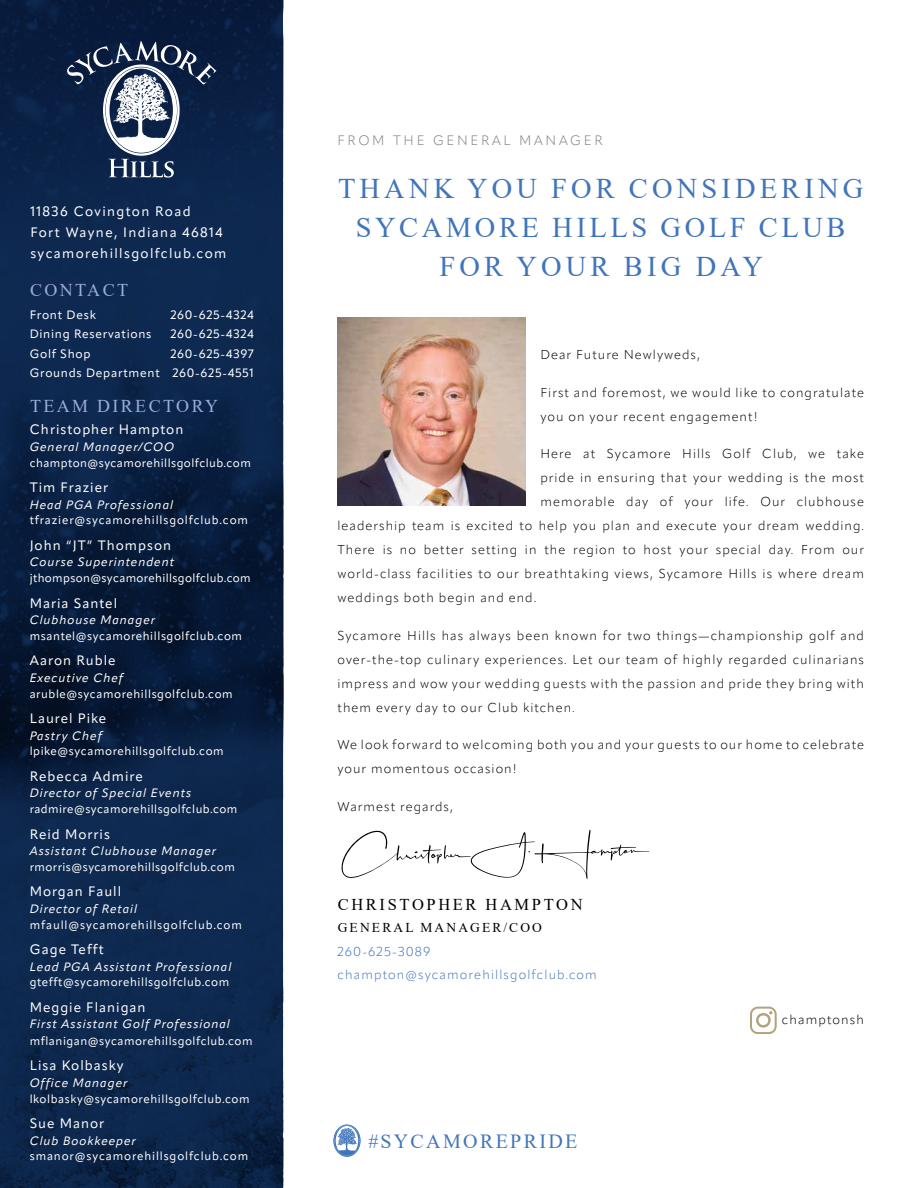
<style>
.page{position:relative;width:918px;height:1188px;background:#fff}
.page>*{position:absolute;margin:0;border:0;box-sizing:border-box;transform-origin:0 0}
.t1{font:28.5px/39px "Times New Roman";letter-spacing:.145em;color:#4175ba;text-align:center}
.t2{font:20.1px "Times New Roman";letter-spacing:.115em;color:#4175ba}
.t3{font:18px "Times New Roman";letter-spacing:.135em;color:#9aacd9}
.t4{font:16.5px "Times New Roman";letter-spacing:.16em;color:#000}
.t5{font:13.5px "Apparat";letter-spacing:.075em;color:#fff}
.t6{font:13.5px/21px "Apparat";letter-spacing:.1em;color:#fff}
.t7{font:300 13.5px "Apparat";letter-spacing:.2em;color:#808285}
.t8{font:13.5px "Times New Roman";letter-spacing:.16em;color:#000}
.t9{font:300 12.75px/24px "Apparat";letter-spacing:.08em;color:#000}
.t10{font:300 12.75px/22.5px "Apparat";letter-spacing:.09em;color:#4175ba}
.t11{font:italic 12px "Apparat";letter-spacing:.075em;color:#fff}
.t12{font:12px/19.5px "Apparat";letter-spacing:.06em;color:#fff;text-align:right}
.t13{font:11.7px "Apparat";letter-spacing:.05em;color:#fff}
.t14{font:11.7px "Apparat";letter-spacing:.075em;color:#fff}
.t15{font:11.7px "Apparat";letter-spacing:.03em;color:#fff}
</style>
<div class="page">
<svg style="left:341px;top:830px;width:308px;height:49px"></svg>
<svg style="left:750px;top:1007px;width:27px;height:27px"></svg>
<svg style="left:0;top:0;width:284px;height:1188px;background:#0b2347"></svg>
<svg style="left:67px;top:41px;width:149px;height:137px;background:#3f516d"></svg>
<img style="left:338px;top:317px;width:188px;height:189px">
<svg style="left:333px;top:1125px;width:28px;height:32px"></svg>
<p class="t6" style="left:30px;top:201px;width:198px">11836 Covington Road<br>Fort Wayne, Indiana 46814 sycamorehillsgolfclub.com</p>
<h3 class="t3" style="left:30px;top:278px;width:100px">CONTACT</h3>
<p class="t12" style="left:30px;top:305px;width:68px">Front Desk</p>
<p class="t12" style="left:171px;top:305px;width:85px">260-625-4324</p>
<p class="t12" style="left:30px;top:324px;width:123px">Dining Reservations</p>
<p class="t12" style="left:171px;top:324px;width:85px">260-625-4324</p>
<p class="t12" style="left:30px;top:344px;width:62px">Golf Shop</p>
<p class="t12" style="left:30px;top:344px;width:226px">260-625-4397<br>Grounds Department 260-625-4551</p>
<h3 class="t3" style="left:30px;top:393px;width:190px">TEAM DIRECTORY</h3>
<p class="t5" style="left:30px;top:422px;width:155px">Christopher Hampton</p>
<p class="t11" style="left:30px;top:439px;width:146px">General Manager/COO</p>
<p class="t13" style="left:30px;top:456px;width:223px">champton@sycamorehillsgolfclub.com</p>
<p class="t5" style="left:30px;top:479px;width:80px">Tim Frazier</p>
<p class="t11" style="left:30px;top:497px;width:145px">Head PGA Professional</p>
<p class="t14" style="left:30px;top:513px;width:220px">tfrazier@sycamorehillsgolfclub.com</p>
<p class="t5" style="left:30px;top:537px;width:143px">John “JT” Thompson</p>
<p class="t11" style="left:30px;top:555px;width:146px">Course Superintendent</p>
<p class="t15" style="left:30px;top:571px;width:223px">jthompson@sycamorehillsgolfclub.com</p>
<p class="t5" style="left:30px;top:595px;width:89px">Maria Santel</p>
<p class="t11" style="left:30px;top:613px;width:127px">Clubhouse Manager</p>
<p class="t13" style="left:30px;top:629px;width:214px">msantel@sycamorehillsgolfclub.com</p>
<p class="t5" style="left:30px;top:653px;width:87px">Aaron Ruble</p>
<p class="t11" style="left:30px;top:670px;width:95px">Executive Chef</p>
<p class="t13" style="left:30px;top:687px;width:205px">aruble@sycamorehillsgolfclub.com</p>
<p class="t5" style="left:30px;top:710px;width:78px">Laurel Pike</p>
<p class="t11" style="left:30px;top:728px;width:74px">Pastry Chef</p>
<p class="t13" style="left:30px;top:744px;width:196px">lpike@sycamorehillsgolfclub.com</p>
<p class="t5" style="left:30px;top:768px;width:115px">Rebecca Admire</p>
<p class="t11" style="left:30px;top:786px;width:163px">Director of Special Events</p>
<p class="t13" style="left:30px;top:802px;width:209px">radmire@sycamorehillsgolfclub.com</p>
<p class="t5" style="left:30px;top:826px;width:82px">Reid Morris</p>
<p class="t11" style="left:30px;top:844px;width:188px">Assistant Clubhouse Manager</p>
<p class="t13" style="left:30px;top:860px;width:207px">rmorris@sycamorehillsgolfclub.com</p>
<p class="t5" style="left:30px;top:884px;width:93px">Morgan Faull</p>
<p class="t11" style="left:30px;top:901px;width:109px">Director of Retail</p>
<p class="t14" style="left:30px;top:918px;width:214px">mfaull@sycamorehillsgolfclub.com</p>
<p class="t5" style="left:30px;top:941px;width:76px">Gage Tefft</p>
<p class="t11" style="left:30px;top:959px;width:203px">Lead PGA Assistant Professional</p>
<p class="t13" style="left:30px;top:975px;width:201px">gtefft@sycamorehillsgolfclub.com</p>
<p class="t5" style="left:30px;top:999px;width:117px">Meggie Flanigan</p>
<p class="t11" style="left:30px;top:1017px;width:202px">First Assistant Golf Professional</p>
<p class="t13" style="left:30px;top:1034px;width:224px">mflanigan@sycamorehillsgolfclub.com</p>
<p class="t5" style="left:30px;top:1058px;width:95px">Lisa Kolbasky</p>
<p class="t11" style="left:30px;top:1075px;width:99px">Office Manager</p>
<p class="t13" style="left:30px;top:1092px;width:222px">lkolbasky@sycamorehillsgolfclub.com</p>
<p class="t5" style="left:30px;top:1115px;width:76px">Sue Manor</p>
<p class="t11" style="left:30px;top:1133px;width:108px">Club Bookkeeper</p>
<p class="t14" style="left:30px;top:1149px;width:220px">smanor@sycamorehillsgolfclub.com</p>
<p class="t7" style="left:338px;top:133px;width:267px">FROM THE GENERAL MANAGER</p>
<h1 class="t1" style="left:338px;top:168px;width:527px">THANK YOU FOR CONSIDERING<br>SYCAMORE HILLS GOLF CLUB<br>FOR YOUR BIG DAY</h1>
<p class="t9" style="left:540px;top:343px;width:161px">Dear Future Newlyweds,</p>
<p class="t9" style="left:540px;top:380px;width:325px">First and foremost, we would like to congratulate you on your recent engagement!</p>
<p class="t9" style="left:540px;top:442px;width:325px">Here at Sycamore Hills Golf Club, we take</p>
<p class="t9" style="left:540px;top:466px;width:325px">pride in ensuring that your wedding is the most</p>
<p class="t9" style="left:540px;top:490px;width:325px">memorable day of your life. Our clubhouse</p>
<p class="t9" style="left:337px;top:514px;width:528px">leadership team is excited to help you plan and execute your dream wedding.</p>
<p class="t9" style="left:337px;top:538px;width:528px">There is no better setting in the region to host your special day. From our</p>
<p class="t9" style="left:337px;top:562px;width:528px">world-class facilities to our breathtaking views, Sycamore Hills is where dream</p>
<p class="t9" style="left:337px;top:586px;width:200px">weddings both begin and end.</p>
<p class="t9" style="left:337px;top:623px;width:528px;text-align:justify">Sycamore Hills has always been known for two things—championship golf and over-the-top culinary experiences. Let our team of highly regarded culinarians impress and wow your wedding guests with the passion and pride they bring with them every day to our Club kitchen.</p>
<p class="t9" style="left:337px;top:733px;width:528px">We look forward to welcoming both you and your guests to our home to celebrate your momentous occasion!</p>
<p class="t9" style="left:337px;top:794px;width:117px">Warmest regards,</p>
<p class="t4" style="left:338px;top:892px;width:246px">CHRISTOPHER HAMPTON</p>
<p class="t8" style="left:338px;top:918px;width:206px">GENERAL MANAGER/COO</p>
<p class="t10" style="left:338px;top:940px;width:261px">260-625-3089 champton@sycamorehillsgolfclub.com</p>
<h2 class="t2" style="left:368px;top:1127px;width:211px">#SYCAMOREPRIDE</h2>
<p class="t9" style="left:782px;top:1007px;width:84px">champtonsh</p>
</div>
